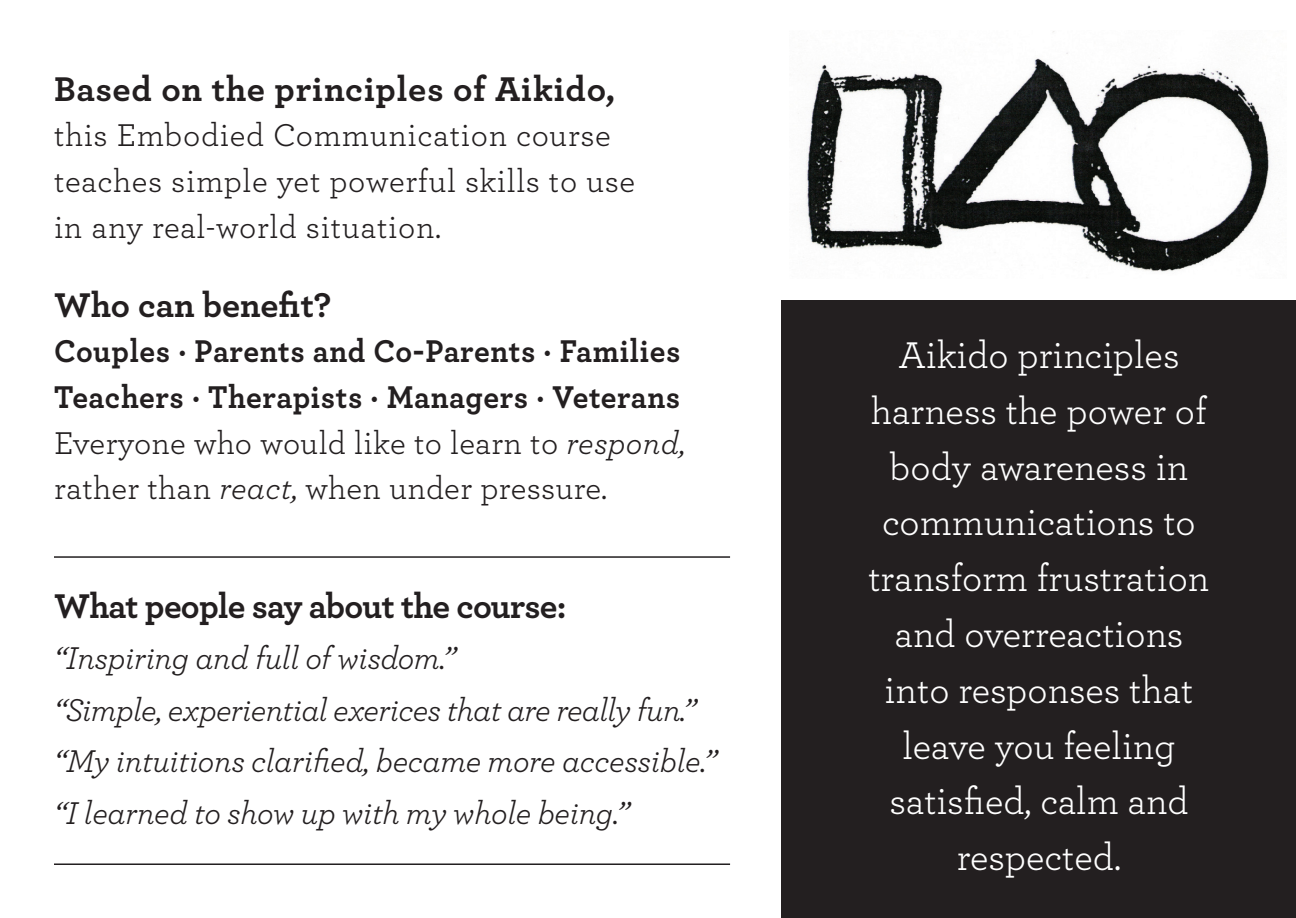
<style>
.page{position:relative;width:1296px;height:918px;background:#fff}
.page>*{position:absolute;margin:0;border:0;box-sizing:border-box;transform-origin:0 0}
.t1{font:39px/55.8px "Archer";color:#fff;text-align:center}
.t2{font:700 36px "Archer";letter-spacing:.02em;color:#231f20}
.t3{font:700 36px "Archer";letter-spacing:-.02em;color:#231f20}
.t4{font:700 36px "Archer";color:#231f20}
.t5{font:33px/45.6px "Archer";letter-spacing:.01em;color:#231f20}
.t6{font:italic 33px "Archer";letter-spacing:-.01em;color:#231f20}
.t7{font:700 33px/45.6px "Archer";letter-spacing:.02em;color:#231f20;scale:.95 1}
.s1{font-style:italic}
</style>
<div class="page">
<div style="left:782px;top:300px;width:514px;height:618px;background:#231f20"></div>
<img style="left:798px;top:31px;width:472px;height:247px">
<hr style="left:54px;top:556px;width:676px;height:2px;background:#231f20">
<hr style="left:54px;top:863px;width:676px;height:2px;background:#231f20">
<p class="t2" style="left:54px;top:60px;width:563px">Based on the principles of Aikido,</p>
<p class="t5" style="left:54px;top:111px;width:583px">this Embodied Communication course teaches simple yet powerful skills to use in any real-world situation.</p>
<p class="t4" style="left:54px;top:276px;width:279px">Who can benefit?</p>
<p class="t7" style="left:54px;top:326px;width:661px">Couples · Parents and Co-Parents · Families<br>Teachers · Therapists · Managers · Veterans</p>
<p class="t5" style="left:54px;top:418px;width:633px">Everyone who would like to learn to <span class="s1">respond, </span>rather than <span class="s1">react,</span> when under pressure.</p>
<p class="t3" style="left:54px;top:577px;width:514px">What people say about the course:</p>
<p class="t6" style="left:54px;top:635px;width:403px">“Inspiring and full of wisdom.”</p>
<p class="t6" style="left:54px;top:686px;width:644px">“Simple, experiential exerices that are really fun.”</p>
<p class="t6" style="left:54px;top:738px;width:664px">“My intuitions clarified, became more accessible.”</p>
<p class="t6" style="left:54px;top:789px;width:577px">“I learned to show up with my whole being.”</p>
<p class="t1" style="left:868px;top:325px;width:343px">Aikido principles harness the power of body awareness in communications to transform frustration and overreactions into responses that leave you feeling satisfied, calm and respected.</p>
</div>
